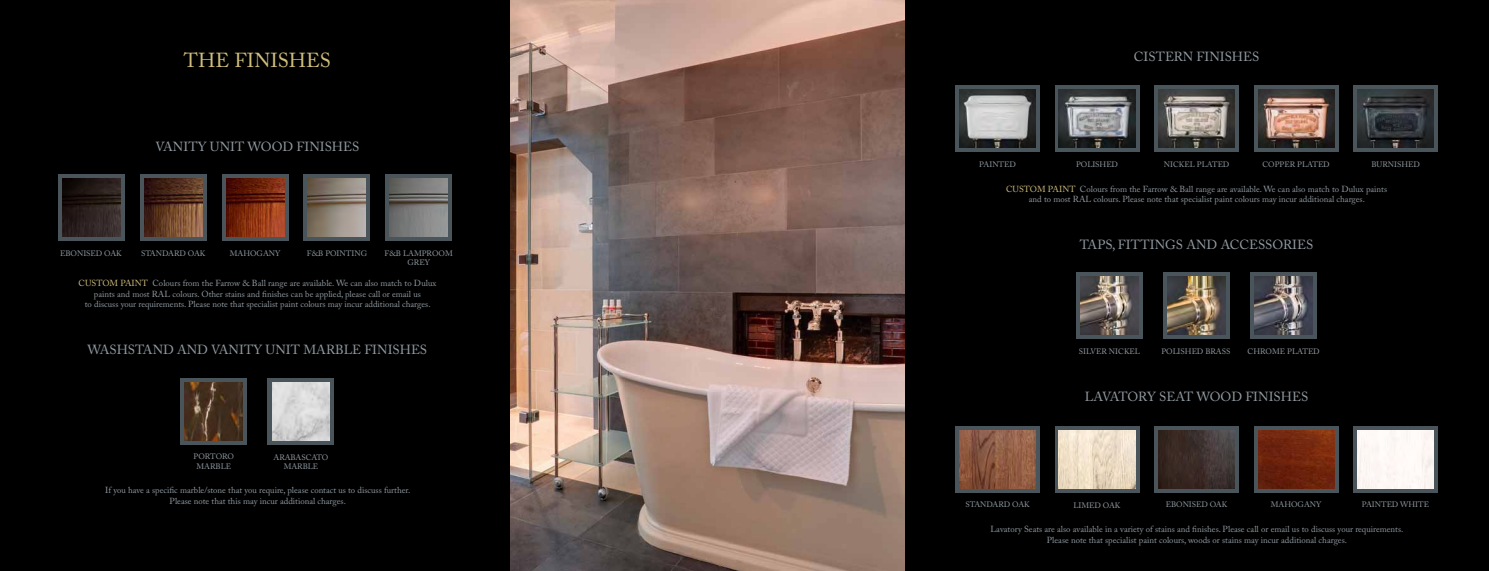
<style>
.page{position:relative;width:1489px;height:571px;background:#fff}
.page>*{position:absolute;margin:0;border:0;box-sizing:border-box;transform-origin:0 0}
.t1{font:20.12px "Adobe Caslon Pro";color:#d1be7d}
.t2{font:13.12px "Adobe Caslon Pro";color:#929ca3}
.t3{font:8.75px/10.5px "Adobe Caslon Pro";color:#929ca3;text-align:center}
.t4{font:7.88px/9.5px "Adobe Caslon Pro";color:#929ca3;text-align:center}
.s1{color:#d1be7d}
</style>
<div class="page">
<div style="left:0;top:1px;width:1488px;height:569px;background:#000"></div>
<div style="left:58px;top:174px;width:67px;height:67px;background:#4a555b"></div>
<div style="left:140px;top:174px;width:66px;height:67px;background:#4a555b"></div>
<div style="left:303px;top:174px;width:67px;height:67px;background:#4a555b"></div>
<div style="left:385px;top:174px;width:67px;height:67px;background:#4a555b"></div>
<img style="left:62px;top:179px;width:58px;height:58px">
<img style="left:144px;top:179px;width:58px;height:58px">
<div style="left:222px;top:174px;width:66px;height:67px;background:#4a555b"></div>
<img style="left:226px;top:179px;width:58px;height:58px">
<img style="left:308px;top:179px;width:58px;height:58px">
<img style="left:390px;top:179px;width:58px;height:58px">
<img style="left:510px;top:1px;width:394px;height:569px">
<svg style="left:181px;top:378px;width:66px;height:66px"></svg>
<img style="left:185px;top:382px;width:58px;height:58px">
<div style="left:268px;top:378px;width:66px;height:66px;background:#4a555b"></div>
<img style="left:272px;top:382px;width:58px;height:58px">
<div style="left:1076px;top:272px;width:66px;height:67px;background:#4a555b"></div>
<img style="left:1080px;top:276px;width:58px;height:58px">
<div style="left:1163px;top:272px;width:66px;height:67px;background:#4a555b"></div>
<img style="left:1167px;top:276px;width:58px;height:58px">
<div style="left:1250px;top:272px;width:66px;height:67px;background:#4a555b"></div>
<img style="left:1254px;top:276px;width:58px;height:58px">
<svg style="left:955px;top:426px;width:84px;height:66px"></svg>
<img style="left:959px;top:430px;width:76px;height:58px">
<svg style="left:1055px;top:426px;width:84px;height:66px"></svg>
<img style="left:1058px;top:430px;width:77px;height:58px">
<svg style="left:1154px;top:426px;width:84px;height:66px"></svg>
<img style="left:1158px;top:430px;width:76px;height:58px">
<svg style="left:1254px;top:426px;width:84px;height:66px"></svg>
<img style="left:1257px;top:430px;width:76px;height:58px">
<div style="left:1352px;top:426px;width:85px;height:66px;background:#4a555b"></div>
<div style="left:1357px;top:430px;width:76px;height:58px;background:#fef8f5"></div>
<svg style="left:955px;top:85px;width:84px;height:67px"></svg>
<img style="left:959px;top:90px;width:76px;height:57px">
<svg style="left:1055px;top:85px;width:84px;height:67px"></svg>
<img style="left:1058px;top:90px;width:77px;height:57px">
<svg style="left:1154px;top:85px;width:84px;height:67px"></svg>
<img style="left:1158px;top:90px;width:76px;height:57px">
<svg style="left:1254px;top:85px;width:84px;height:67px"></svg>
<img style="left:1257px;top:90px;width:76px;height:57px">
<svg style="left:1353px;top:85px;width:84px;height:67px"></svg>
<img style="left:1357px;top:90px;width:76px;height:57px">
<h1 class="t1" style="left:184px;top:48px;width:148px">THE FINISHES</h1>
<h2 class="t2" style="left:155px;top:139px;width:205px">VANITY UNIT WOOD FINISHES</h2>
<p class="t4" style="left:60px;top:248px;width:63px">EBONISED OAK</p>
<p class="t4" style="left:141px;top:248px;width:66px">STANDARD OAK</p>
<p class="t4" style="left:230px;top:248px;width:52px">MAHOGANY</p>
<p class="t4" style="left:307px;top:248px;width:62px">F&amp;B POINTING</p>
<p class="t4" style="left:384px;top:248px;width:70px">F&amp;B LAMPROOM<br>GREY</p>
<p class="t3" style="left:78px;top:278px;width:359px"><span class="s1">CUSTOM PAINT</span> Colours from the Farrow &amp; Ball range are available. We can also match to Dulux paints and most RAL colours. Other stains and finishes can be applied, please call or email us<br>to discuss your requirements. Please note that specialist paint colours may incur additional charges.</p>
<h2 class="t2" style="left:88px;top:341px;width:341px">WASHSTAND AND VANITY UNIT MARBLE FINISHES</h2>
<p class="t4" style="left:194px;top:452px;width:42px">PORTORO<br>MARBLE</p>
<p class="t4" style="left:273px;top:452px;width:56px">ARABASCATO<br>MARBLE</p>
<p class="t3" style="left:105px;top:484px;width:306px">If you have a specific marble/stone that you require, please contact us to discuss further.<br>Please note that this may incur additional charges.</p>
<h2 class="t2" style="left:1133px;top:49px;width:127px">CISTERN FINISHES</h2>
<p class="t4" style="left:979px;top:159px;width:38px">PAINTED</p>
<p class="t4" style="left:1076px;top:159px;width:43px">POLISHED</p>
<p class="t4" style="left:1163px;top:160px;width:67px">NICKEL PLATED</p>
<p class="t4" style="left:1262px;top:159px;width:69px">COPPER PLATED</p>
<p class="t4" style="left:1371px;top:159px;width:50px">BURNISHED</p>
<p class="t3" style="left:1005px;top:183px;width:382px"><span class="s1">CUSTOM PAINT</span> Colours from the Farrow &amp; Ball range are available. We can also match to Dulux paints and to most RAL colours. Please note that specialist paint colours may incur additional charges.</p>
<h2 class="t2" style="left:1079px;top:236px;width:235px">TAPS, FITTINGS AND ACCESSORIES</h2>
<p class="t4" style="left:1078px;top:346px;width:63px">SILVER NICKEL</p>
<p class="t4" style="left:1161px;top:346px;width:70px">POLISHED BRASS</p>
<p class="t4" style="left:1247px;top:346px;width:74px">CHROME PLATED</p>
<h2 class="t2" style="left:1084px;top:389px;width:225px">LAVATORY SEAT WOOD FINISHES</h2>
<p class="t4" style="left:965px;top:499px;width:66px">STANDARD OAK</p>
<p class="t4" style="left:1073px;top:500px;width:48px">LIMED OAK</p>
<p class="t4" style="left:1165px;top:499px;width:63px">EBONISED OAK</p>
<p class="t4" style="left:1270px;top:499px;width:52px">MAHOGANY</p>
<p class="t4" style="left:1361px;top:499px;width:69px">PAINTED WHITE</p>
<p class="t3" style="left:990px;top:523px;width:414px">Lavatory Seats are also available in a variety of stains and finishes. Please call or email us to discuss your requirements.<br>Please note that specialist paint colours, woods or stains may incur additional charges.</p>
</div>
